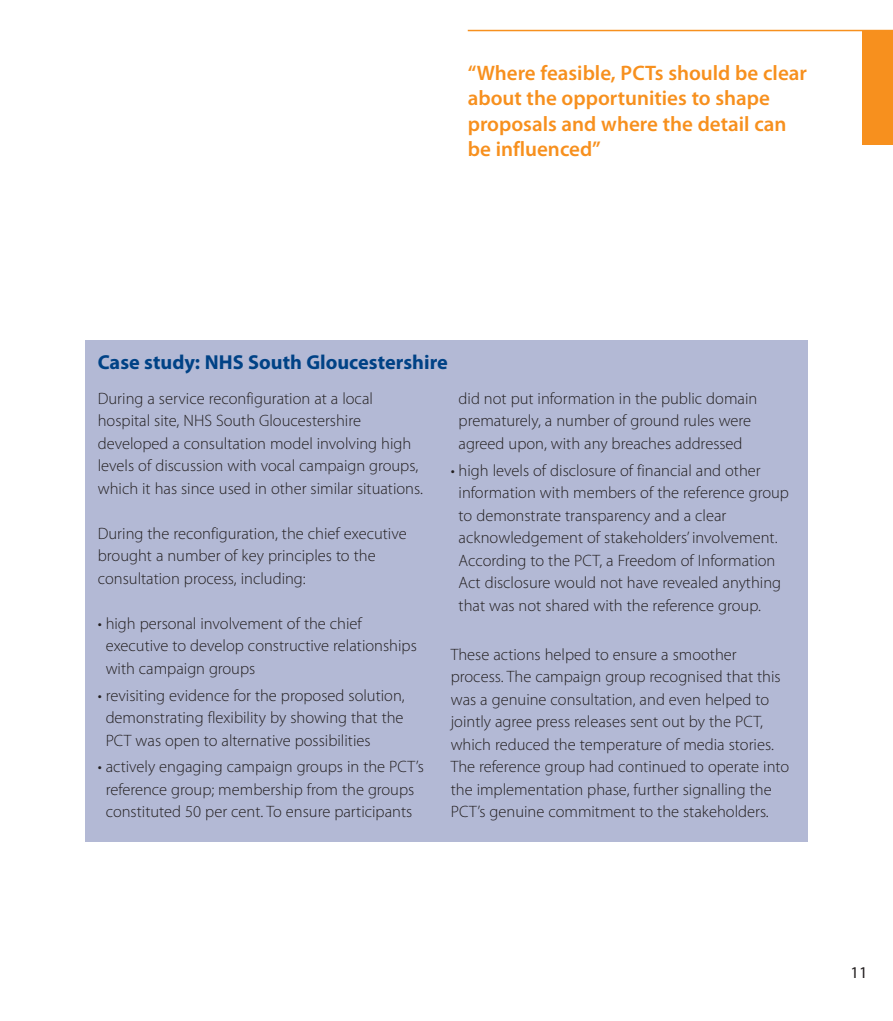
<style>
.page{position:relative;width:893px;height:1021px;background:#fff}
.page>*{position:absolute;margin:0;border:0;box-sizing:border-box;transform-origin:0 0}
.t1{font:600 21px/25.5px "Myriad Pro";color:#f7901e}
.t2{font:700 20.25px "Myriad Pro";color:#004286}
.t3{font:300 16.5px/22.5px "Myriad Pro";color:#231f20}
.t4{font:16.5px "Myriad Pro";color:#231f20}
</style>
<div class="page">
<div style="left:85px;top:340px;width:723px;height:502px;background:#b3b9d5"></div>
<hr style="left:468px;top:30px;width:425px;height:1px;background:#f7901e">
<div style="left:862px;top:31px;width:31px;height:114px;background:#f7901e"></div>
<p class="t1" style="left:468px;top:62px;width:341px">“Where feasible, PCTs should be clear about the opportunities to shape proposals and where the detail can be influenced”</p>
<p class="t2" style="left:98px;top:354px;width:352px">Case study: NHS South Gloucestershire</p>
<p class="t3" style="left:98px;top:388px;width:327px">During a service reconfiguration at a local hospital site, NHS South Gloucestershire developed a consultation model involving high levels of discussion with vocal campaign groups, which it has since used in other similar situations.</p>
<p class="t3" style="left:98px;top:523px;width:310px">During the reconfiguration, the chief executive brought a number of key principles to the consultation process, including:</p>
<p class="t3" style="left:106px;top:613px;width:313px;text-indent:-8px">• high personal involvement of the chief executive to develop constructive relationships with campaign groups</p>
<p class="t3" style="left:106px;top:685px;width:301px;text-align:justify;text-indent:-8px">• revisiting evidence for the proposed solution, demonstrating flexibility by showing that the PCT was open to alternative possibilities</p>
<p class="t3" style="left:98px;top:757px;width:328px;text-align:center">• actively engaging campaign groups in the PCT’s reference group; membership from the groups constituted 50 per cent. To ensure participants</p>
<p class="t3" style="left:459px;top:388px;width:300px">did not put information in the public domain prematurely, a number of ground rules were agreed upon, with any breaches addressed</p>
<p class="t3" style="left:459px;top:460px;width:332px;text-indent:-8px">• high levels of disclosure of financial and other information with members of the reference group to demonstrate transparency and a clear acknowledgement of stakeholders’ involvement.<br>According to the PCT, a Freedom of Information Act disclosure would not have revealed anything that was not shared with the reference group.</p>
<p class="t3" style="left:451px;top:644px;width:340px">These actions helped to ensure a smoother process. The campaign group recognised that this was a genuine consultation, and even helped to jointly agree press releases sent out by the PCT, which reduced the temperature of media stories.<br>The reference group had continued to operate into the implementation phase, further signalling the PCT’s genuine commitment to the stakeholders.</p>
<p class="t4" style="left:850px;top:966px;width:18px">11</p>
</div>
